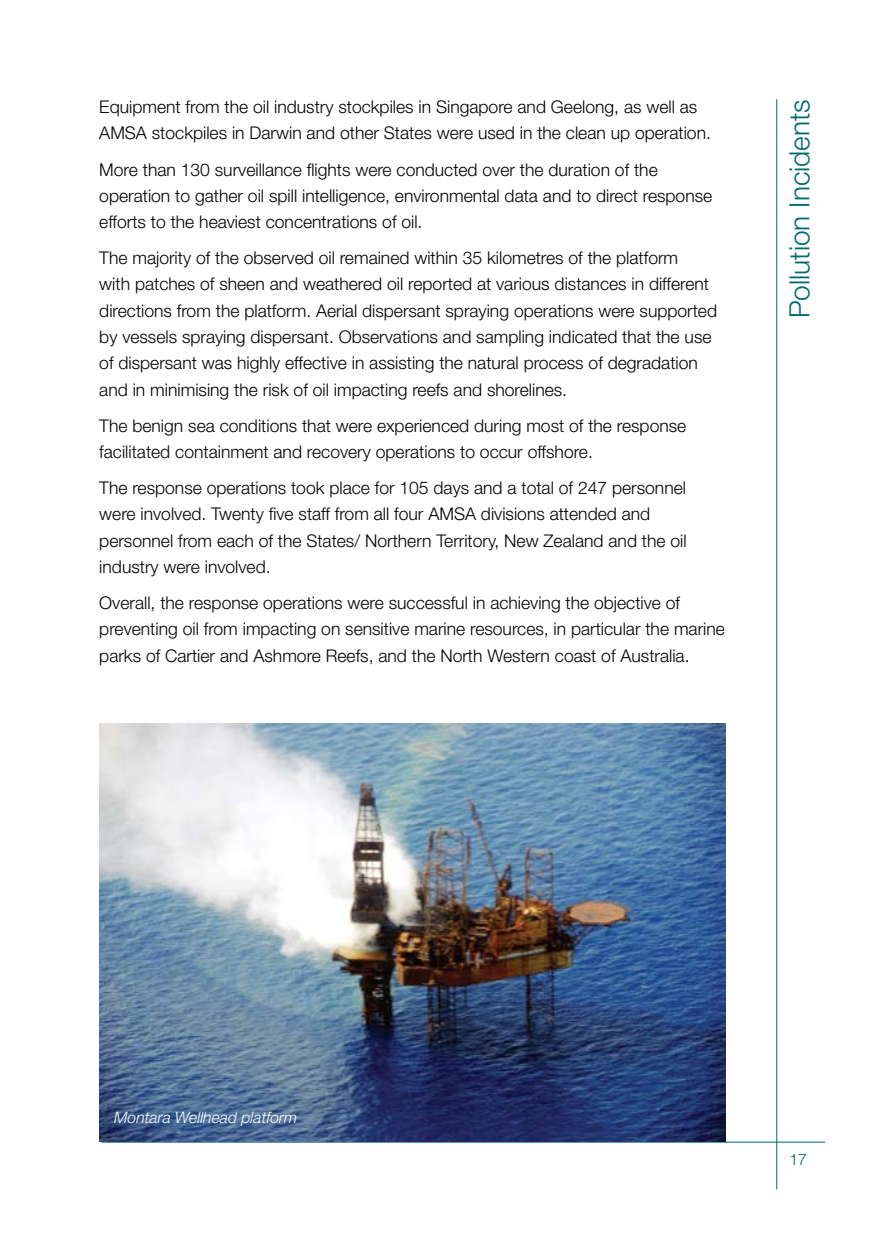
<style>
.page{position:relative;width:874px;height:1241px;background:#fff}
.page>*{position:absolute;margin:0;border:0;box-sizing:border-box;transform-origin:0 0}
.t1{font:300 28px "Helvetica Neue";color:#006a71}
.t2{font:300 17.5px/26.2px "Helvetica Neue";color:#000}
.t3{font:italic 300 15.75px "Helvetica Neue";color:#fff}
.t4{font:300 15.75px "Helvetica Neue";color:#006a71}
</style>
<div class="page">
<hr style="left:776px;top:99px;width:1px;height:1090px;background:#006a71">
<hr style="left:101px;top:1141px;width:723px;height:1px;background:#006a71">
<img style="left:99px;top:723px;width:625px;height:418px">
<p class="t2" style="left:99px;top:93px;width:613px">Equipment from the oil industry stockpiles in Singapore and Geelong, as well as<br>AMSA stockpiles in Darwin and other States were used in the clean up operation.</p>
<p class="t2" style="left:99px;top:156px;width:614px">More than 130 surveillance flights were conducted over the duration of the operation to gather oil spill intelligence, environmental data and to direct response efforts to the heaviest concentrations of oil.</p>
<p class="t2" style="left:99px;top:244px;width:619px">The majority of the observed oil remained within 35 kilometres of the platform<br>with patches of sheen and weathered oil reported at various distances in different directions from the platform. Aerial dispersant spraying operations were supported by vessels spraying dispersant. Observations and sampling indicated that the use of dispersant was highly effective in assisting the natural process of degradation and in minimising the risk of oil impacting reefs and shorelines.</p>
<p class="t2" style="left:99px;top:412px;width:588px">The benign sea conditions that were experienced during most of the response facilitated containment and recovery operations to occur offshore.</p>
<p class="t2" style="left:99px;top:474px;width:588px">The response operations took place for 105 days and a total of 247 personnel were involved. Twenty five staff from all four AMSA divisions attended and personnel from each of the States/ Northern Territory, New Zealand and the oil industry were involved.</p>
<p class="t2" style="left:99px;top:589px;width:626px">Overall, the response operations were successful in achieving the objective of preventing oil from impacting on sensitive marine resources, in particular the marine parks of Cartier and Ashmore Reefs, and the North Western coast of Australia.</p>
<h1 class="t1" style="left:781px;top:318px;width:220px;rotate:-90deg">Pollution Incidents</h1>
<p class="t3" style="left:114px;top:1107px;width:184px">Montara Wellhead platform</p>
<p class="t4" style="left:789px;top:1149px;width:19px">17</p>
</div>
